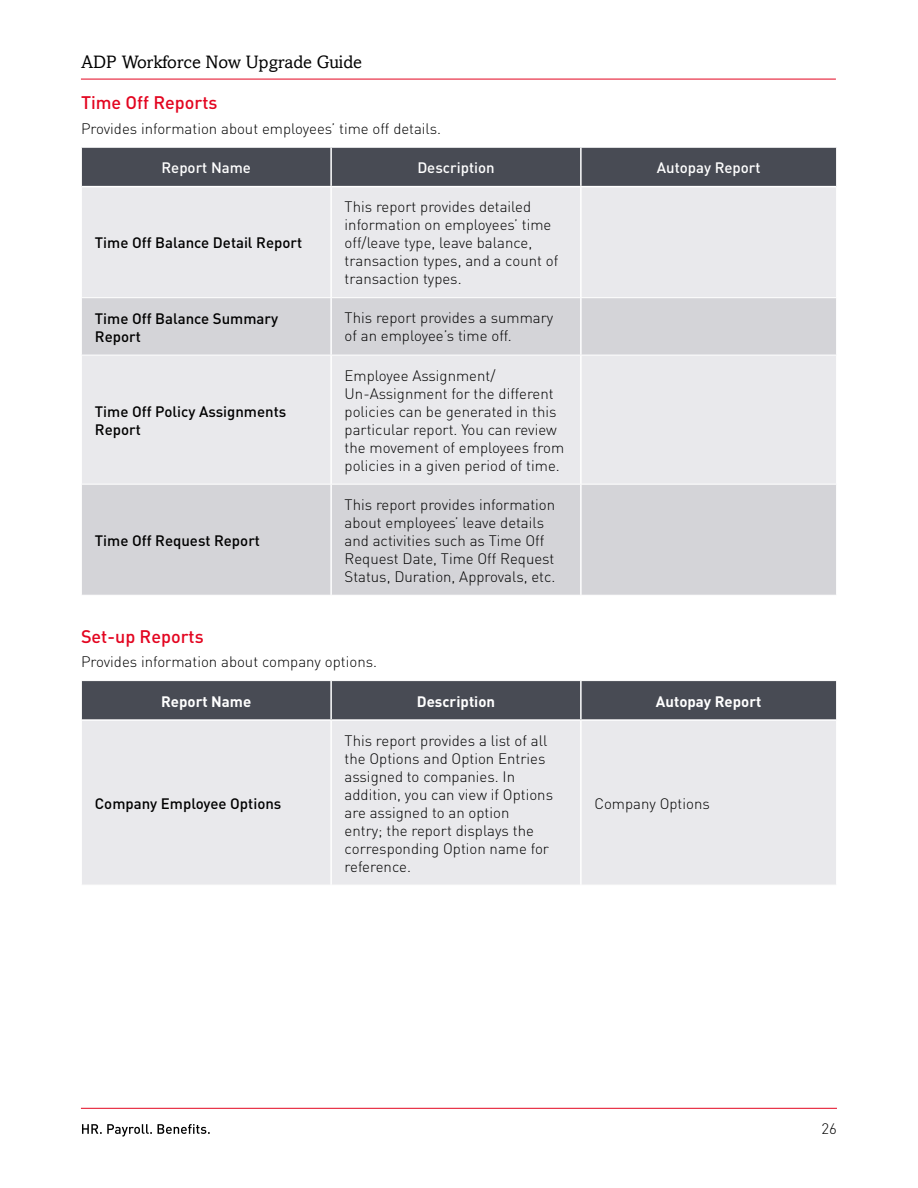
<style>
.page{position:relative;width:918px;height:1188px;background:#fff}
.page>*{position:absolute;margin:0;border:0;box-sizing:border-box;transform-origin:0 0}
.t1{font:18px "Amasis";color:#000}
.t2{font:500 18px "DIN";color:#e30520}
.t3{font:300 15px/18px "DIN";color:#000}
.t4{font:500 15px/18px "DIN";color:#000}
.t5{font:500 15px "DIN";color:#fff}
.t6{font:700 15px "DIN";color:#fff}
</style>
<div class="page">
<hr style="left:81px;top:1108px;width:756px;height:1px;background:#e30520">
<hr style="left:81px;top:79px;width:755px;height:1px;background:#e30520">
<svg style="left:82px;top:1124px;width:128px;height:13px"></svg>
<div style="left:82px;top:148px;width:754px;height:38px;background:#484b54"></div>
<div style="left:82px;top:187px;width:754px;height:110px;background:#e9e9ec"></div>
<svg style="left:82px;top:298px;width:754px;height:297px;fill:#d4d4d8"></svg>
<hr style="left:330px;top:148px;width:2px;height:38px;background:#fff">
<hr style="left:580px;top:148px;width:2px;height:38px;background:#fff">
<hr style="left:330px;top:187px;width:2px;height:110px;background:#fff">
<hr style="left:580px;top:187px;width:2px;height:110px;background:#fff">
<hr style="left:330px;top:298px;width:2px;height:57px;background:#fff">
<hr style="left:580px;top:298px;width:2px;height:57px;background:#fff">
<hr style="left:330px;top:355px;width:2px;height:129px;background:#fff">
<hr style="left:580px;top:355px;width:2px;height:129px;background:#fff">
<hr style="left:330px;top:485px;width:2px;height:110px;background:#fff">
<hr style="left:580px;top:485px;width:2px;height:110px;background:#fff">
<hr style="left:81px;top:355px;width:250px;height:1px;background:#fff">
<hr style="left:331px;top:355px;width:250px;height:1px;background:#fff">
<hr style="left:581px;top:355px;width:256px;height:1px;background:#fff">
<hr style="left:81px;top:484px;width:250px;height:1px;background:#fff">
<hr style="left:331px;top:484px;width:250px;height:1px;background:#fff">
<hr style="left:581px;top:484px;width:256px;height:1px;background:#fff">
<div style="left:82px;top:681px;width:754px;height:38px;background:#484b54"></div>
<div style="left:82px;top:721px;width:754px;height:164px;background:#e9e9ec"></div>
<hr style="left:330px;top:681px;width:2px;height:38px;background:#fff">
<hr style="left:580px;top:681px;width:2px;height:38px;background:#fff">
<hr style="left:330px;top:721px;width:2px;height:164px;background:#fff">
<hr style="left:580px;top:721px;width:2px;height:164px;background:#fff">
<p class="t1" style="left:81px;top:51px;width:283px">ADP Workforce Now Upgrade Guide</p>
<p class="t2" style="left:81px;top:91px;width:138px">Time Off Reports</p>
<p class="t3" style="left:81px;top:120px;width:362px">Provides information about employees’ time off details.</p>
<p class="t5" style="left:161px;top:158px;width:91px">Report Name</p>
<p class="t5" style="left:417px;top:158px;width:79px">Description</p>
<p class="t5" style="left:657px;top:158px;width:105px">Autopay Report</p>
<p class="t4" style="left:95px;top:233px;width:209px">Time Off Balance Detail Report</p>
<p class="t3" style="left:345px;top:198px;width:215px">This report provides detailed information on employees’ time off/leave type, leave balance, transaction types, and a count of transaction types.</p>
<p class="t4" style="left:95px;top:309px;width:185px">Time Off Balance Summary<br>Report</p>
<p class="t3" style="left:345px;top:309px;width:210px">This report provides a summary of an employee’s time off.</p>
<p class="t4" style="left:95px;top:402px;width:193px">Time Off Policy Assignments<br>Report</p>
<p class="t4" style="left:95px;top:531px;width:167px">Time Off Request Report</p>
<p class="t3" style="left:345px;top:366px;width:221px">Employee Assignment/<br>Un-Assignment for the different policies can be generated in this particular report. You can review the movement of employees from policies in a given period of time.</p>
<p class="t3" style="left:345px;top:495px;width:212px">This report provides information about employees’ leave details and activities such as Time Off<br>Request Date, Time Off Request<br>Status, Duration, Approvals, etc.</p>
<p class="t2" style="left:81px;top:625px;width:124px">Set-up Reports</p>
<p class="t3" style="left:81px;top:653px;width:298px">Provides information about company options.</p>
<p class="t6" style="left:161px;top:691px;width:92px">Report Name</p>
<p class="t6" style="left:417px;top:691px;width:80px">Description</p>
<p class="t6" style="left:656px;top:691px;width:107px">Autopay Report</p>
<p class="t4" style="left:95px;top:794px;width:188px">Company Employee Options</p>
<p class="t3" style="left:345px;top:731px;width:210px">This report provides a list of all the Options and Option Entries assigned to companies. In addition, you can view if Options are assigned to an option<br>entry; the report displays the corresponding Option name for reference.</p>
<p class="t3" style="left:594px;top:794px;width:117px">Company Options</p>
<p class="t3" style="left:822px;top:1120px;width:17px">26</p>
</div>
